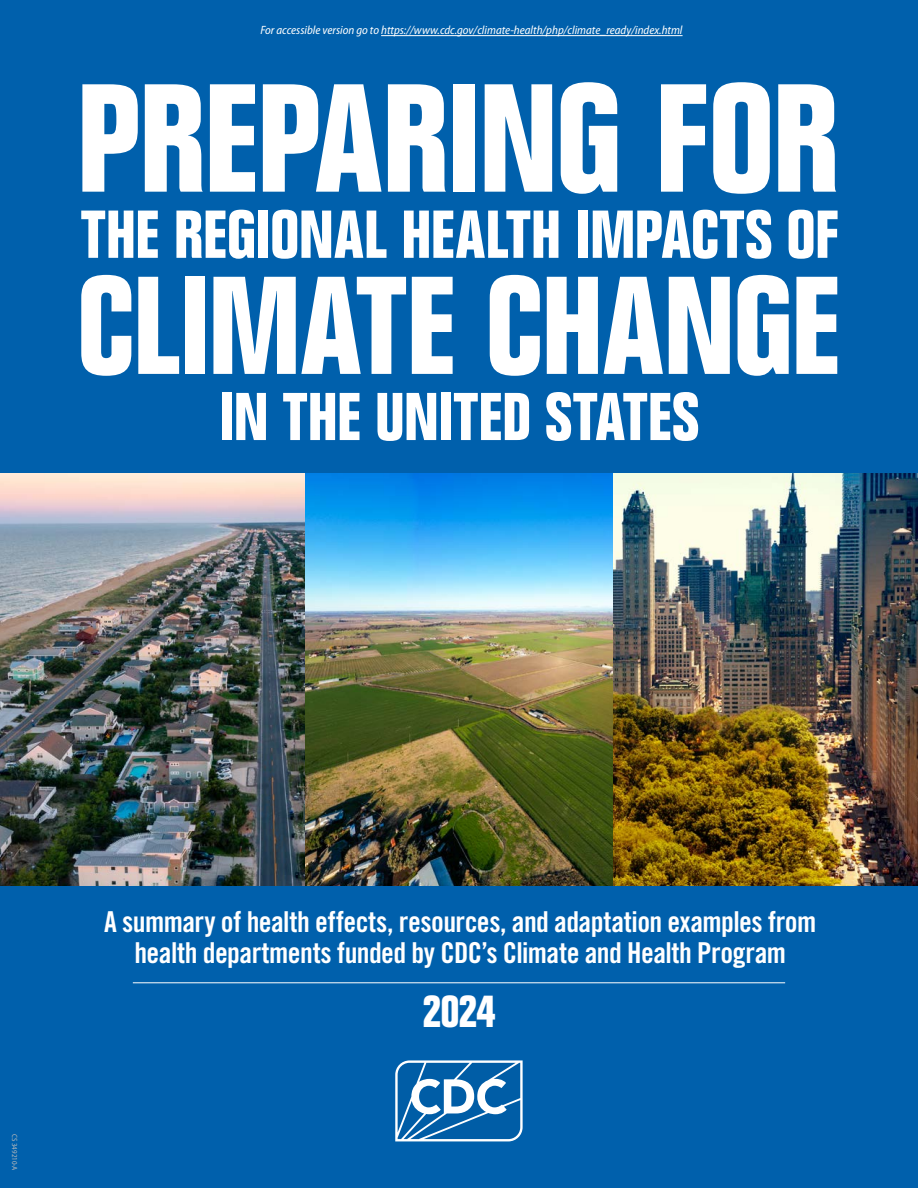
<style>
.page{position:relative;width:918px;height:1188px;background:#0060ac}
.page>*{position:absolute;margin:0;border:0;box-sizing:border-box;transform-origin:0 0}
.t1{font:700 condensed 150.3px "Folio Std";letter-spacing:-.015em;color:#fff}
.t2{font:700 condensed 136.05px "Folio Std";letter-spacing:-.015em;color:#fff}
.t3{font:700 condensed 66.15px "Folio Std";letter-spacing:-.005em;color:#fff}
.t4{font:700 condensed 66px "Folio Std";letter-spacing:-.01em;color:#fff}
.H1_A{font:700 condensed 45px "Folio Std";color:#fff}
.H1_A-2{font:28.8px/31.2px "Trade Gothic LT Std Bd Cn 20";letter-spacing:-.02em;color:#fff;text-align:center}
.t5{font:italic semi-condensed 12px "Myriad Pro";color:#fff}
.t6{font:semi-condensed 7.5px "Myriad Pro";color:#b6b8ba}
</style>
<div class="page">
<hr style="left:381px;top:35px;width:302px;height:1px;background:#fff">
<img style="left:0;top:473px;width:305px;height:413px">
<img style="left:613px;top:473px;width:305px;height:413px">
<img style="left:305px;top:473px;width:308px;height:413px">
<svg style="left:395px;top:1060px;width:128px;height:81px"></svg>
<hr style="left:133px;top:982px;width:652px;height:1px;background:#fff">
<p class="t5" style="left:260px;top:24px;width:424px">For accessible version go to https://www.cdc.gov/climate-health/php/climate_ready/index.html</p>
<h1 class="t1" style="left:76px;top:56px;width:764px">PREPARING FOR</h1>
<h1 class="t3" style="left:81px;top:198px;width:760px">THE REGIONAL HEALTH IMPACTS OF</h1>
<h1 class="t2" style="left:77px;top:251px;width:766px">CLIMATE CHANGE</h1>
<h1 class="t4" style="left:219px;top:380px;width:482px">IN THE UNITED STATES</h1>
<p class="t6" style="left:19px;top:1134px;width:38px;rotate:90deg">CS 349210-A</p>
<h1 class="H1_A-2" style="left:104px;top:906px;width:714px">A summary of health effects, resources, and adaptation examples from health departments funded by CDC’s Climate and Health Program</h1>
<h1 class="H1_A" style="left:422px;top:986px;width:75px">2024</h1>
</div>
